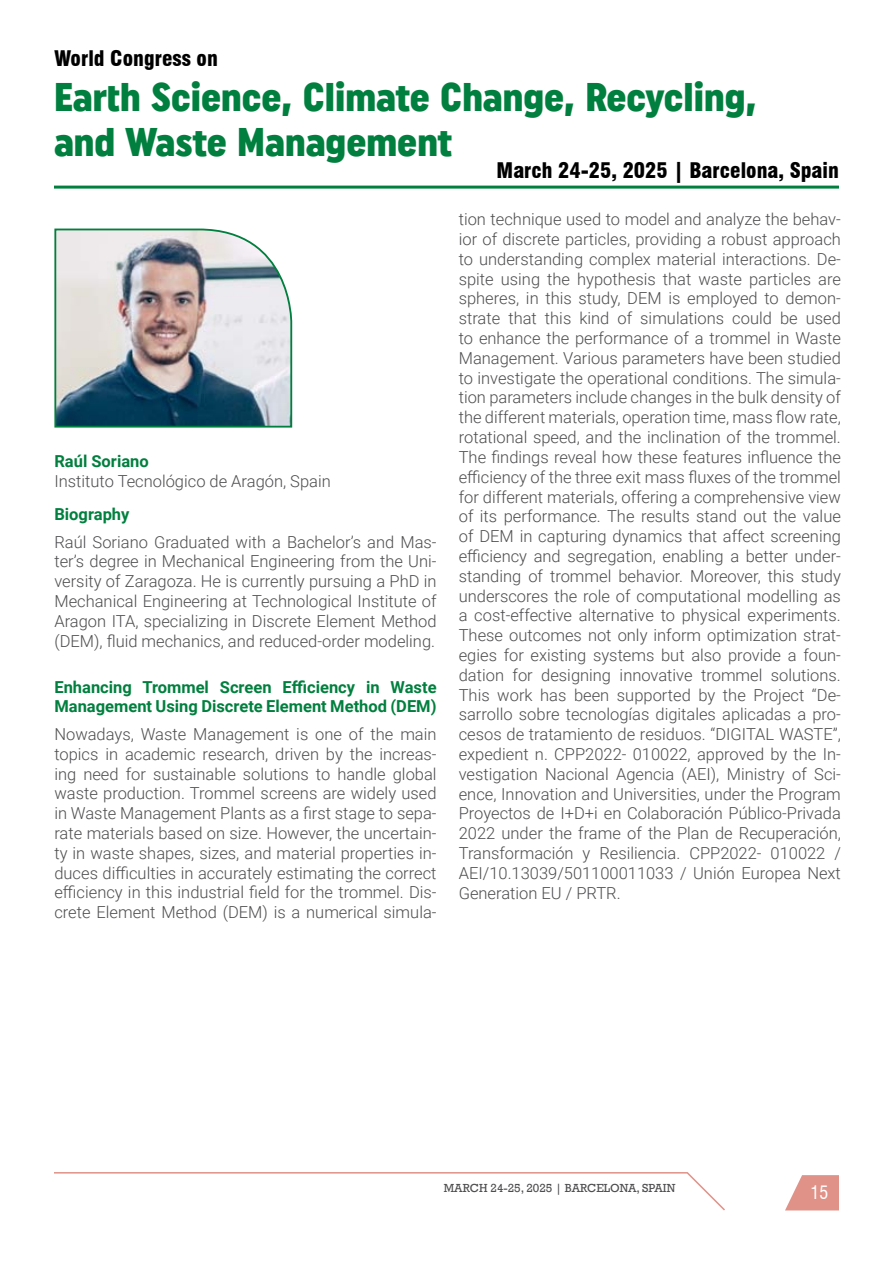
<style>
.page{position:relative;width:893px;height:1263px;background:#fff}
.page>*{position:absolute;margin:0;border:0;box-sizing:border-box;transform-origin:0 0}
.t1{font:39.9px/44.8px "Uniform Condensed 3";color:#007f3e}
.t2{font:900 condensed 21px "Swiss 721 BT";color:#000}
.t3{font:condensed 18px "Swiss 721 BT";color:#fff}
.t4{font:300 16.5px/19.8px "Roboto";color:#4d4d4f;text-align:justify}
.t5{font:700 16.5px/19.8px "Roboto";color:#007f3e}
.t6{font:12px "Rockwell";color:#4d4d4f}
</style>
<div class="page">
<svg style="left:785px;top:1175px;width:54px;height:35px"></svg>
<svg style="left:54px;top:1172px;width:671px;height:39px"></svg>
<hr style="left:54px;top:186px;width:785px;height:3px;background:#007f3e">
<img style="left:54px;top:228px;width:239px;height:200px">
<p class="t2" style="left:54px;top:46px;width:165px">World Congress on</p>
<h1 class="t1" style="left:54px;top:74px;width:704px">Earth Science, Climate Change, Recycling, and Waste Management</h1>
<p class="t2" style="left:497px;top:158px;width:344px">March 24-25, 2025 | Barcelona, Spain</p>
<p class="t5" style="left:54px;top:451px;width:96px">Raúl Soriano</p>
<p class="t4" style="left:54px;top:471px;width:278px">Instituto Tecnológico de Aragón, Spain</p>
<p class="t5" style="left:54px;top:503px;width:77px">Biography</p>
<p class="t4" style="left:54px;top:531px;width:384px">Raúl Soriano Graduated with a Bachelor’s and Mas&shy;ter’s degree in Mechanical Engineering from the Uni&shy;versity of Zaragoza. He is currently pursuing a PhD in Mechanical Engineering at Technological Institute of Aragon ITA, specializing in Discrete Element Method (DEM), fluid mechanics, and reduced-order modeling.</p>
<p class="t5" style="left:54px;top:676px;width:384px">Enhancing Trommel Screen Efficiency in Waste<br>Management Using Discrete Element Method (DEM)</p>
<p class="t4" style="left:54px;top:724px;width:384px">Nowadays, Waste Management is one of the main topics in academic research, driven by the increas&shy;ing need for sustainable solutions to handle global waste production. Trommel screens are widely used in Waste Management Plants as a first stage to sepa&shy;rate materials based on size. However, the uncertain&shy;ty in waste shapes, sizes, and material properties in&shy;duces difficulties in accurately estimating the correct efficiency in this industrial field for the trommel. Dis&shy;crete Element Method (DEM) is a numerical simula-</p>
<p class="t4" style="left:459px;top:209px;width:384px">tion technique used to model and analyze the behav&shy;ior of discrete particles, providing a robust approach to understanding complex material interactions. De&shy;spite using the hypothesis that waste particles are spheres, in this study, DEM is employed to demon&shy;strate that this kind of simulations could be used to enhance the performance of a trommel in Waste Management. Various parameters have been studied to investigate the operational conditions. The simula&shy;tion parameters include changes in the bulk density of the different materials, operation time, mass flow rate, rotational speed, and the inclination of the trommel.<br>The findings reveal how these features influence the efficiency of the three exit mass fluxes of the trommel for different materials, offering a comprehensive view of its performance. The results stand out the value of DEM in capturing dynamics that affect screening efficiency and segregation, enabling a better under&shy;standing of trommel behavior. Moreover, this study underscores the role of computational modelling as a cost-effective alternative to physical experiments.<br>These outcomes not only inform optimization strat&shy;egies for existing systems but also provide a foun&shy;dation for designing innovative trommel solutions.<br>This work has been supported by the Project “De&shy;sarrollo sobre tecnologías digitales aplicadas a pro&shy;cesos de tratamiento de residuos. “DIGITAL WASTE”, expedient n. CPP2022- 010022, approved by the In&shy;vestigation Nacional Agencia (AEI), Ministry of Sci&shy;ence, Innovation and Universities, under the Program Proyectos de I+D+i en Colaboración Público-Privada 2022 under the frame of the Plan de Recuperación, Transformación y Resiliencia. CPP2022- 010022 / AEI/10.13039/501100011033 / Unión Europea Next Generation EU / PRTR.</p>
<p class="t6" style="left:444px;top:1181px;width:233px">MARCH 24-25, 2025 | BARCELONA, SPAIN</p>
<p class="t3" style="left:810px;top:1181px;width:19px">15</p>
</div>
